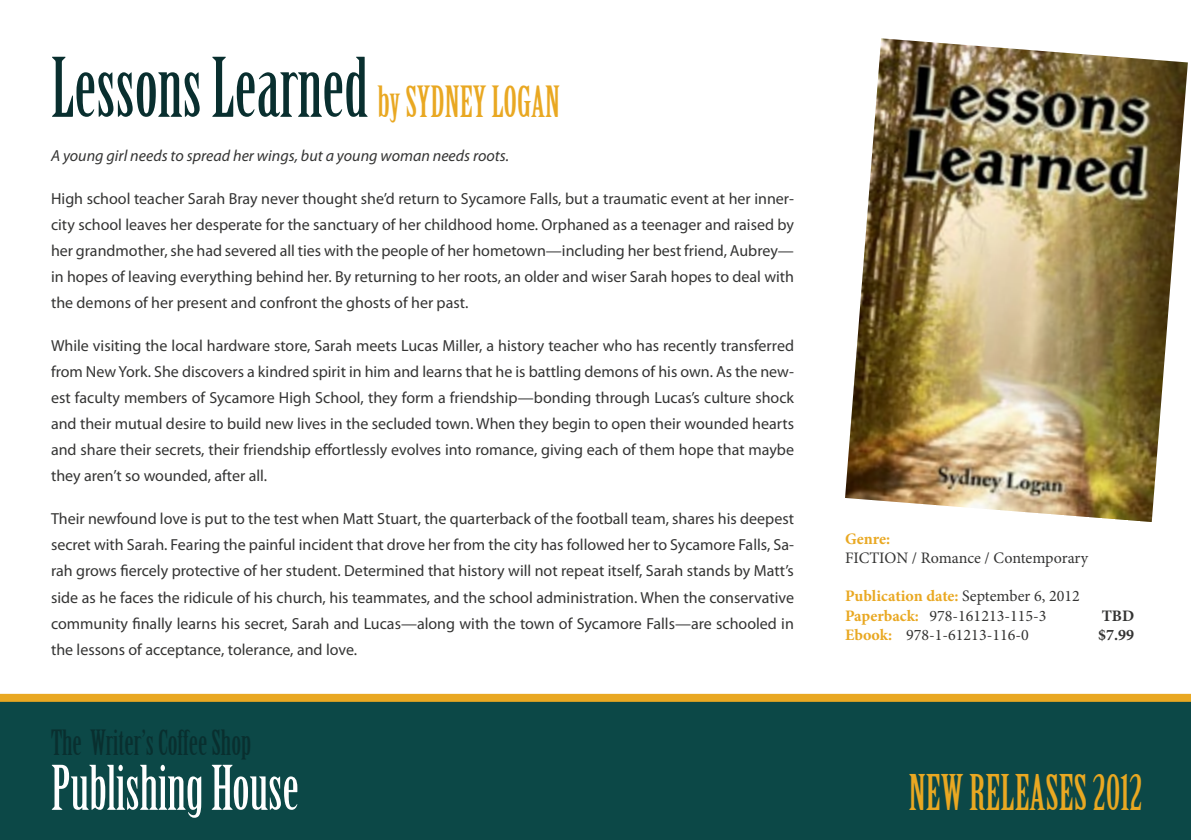
<style>
.page{position:relative;width:1191px;height:840px;background:#fff}
.page>*{position:absolute;margin:0;border:0;box-sizing:border-box;transform-origin:0 0}
.t1{font:80px "Birch Std";color:#092f2f}
.t2{font:60px "Birch Std";color:#fff}
.t3{font:48px "Birch Std";color:#e9a822}
.t4{font:34px "Birch Std";color:#092f2f}
.t5{font:16px/26px "Myriad Pro";color:#343433;text-align:justify}
.t6{font:16px/19.2px "Minion Pro";color:#343433}
.t7{font:italic 16px "Myriad Pro";color:#343433}
.t8{font:700 16px "Minion Pro";color:#343433}
.t9{font:700 16px "Minion Pro";letter-spacing:-.005em;color:#e9a822}
.s1{font-size:42px;color:#e9a822}
.s2{font-weight:700;color:#e9a822}
</style>
<div class="page">
<div style="left:0;top:693px;width:1191px;height:146px;background:#0c4847"></div>
<img style="left:845px;top:38px;width:342px;height:484px">
<h1 class="t1" style="left:51px;top:43px;width:510px">Lessons Learned <span class="s1">by SYDNEY LOGAN</span></h1>
<p class="t7" style="left:51px;top:146px;width:459px">A young girl needs to spread her wings, but a young woman needs roots.</p>
<p class="t5" style="left:51px;top:185px;width:744px">High school teacher Sarah Bray never thought she’d return to Sycamore Falls, but a traumatic event at her inner&shy;city school leaves her desperate for the sanctuary of her childhood home. Orphaned as a teenager and raised by her grandmother, she had severed all ties with the people of her hometown—including her best friend, Aubrey— in hopes of leaving everything behind her. By returning to her roots, an older and wiser Sarah hopes to deal with the demons of her present and confront the ghosts of her past.</p>
<p class="t5" style="left:51px;top:332px;width:744px">While visiting the local hardware store, Sarah meets Lucas Miller, a history teacher who has recently transferred from New York. She discovers a kindred spirit in him and learns that he is battling demons of his own. As the new&shy;est faculty members of Sycamore High School, they form a friendship—bonding through Lucas’s culture shock and their mutual desire to build new lives in the secluded town. When they begin to open their wounded hearts and share their secrets, their friendship effortlessly evolves into romance, giving each of them hope that maybe they aren’t so wounded, after all.</p>
<p class="t5" style="left:51px;top:505px;width:744px">Their newfound love is put to the test when Matt Stuart, the quarterback of the football team, shares his deepest secret with Sarah. Fearing the painful incident that drove her from the city has followed her to Sycamore Falls, Sa&shy;rah grows fiercely protective of her student. Determined that history will not repeat itself, Sarah stands by Matt’s side as he faces the ridicule of his church, his teammates, and the school administration. When the conservative community finally learns his secret, Sarah and Lucas—along with the town of Sycamore Falls—are schooled in the lessons of acceptance, tolerance, and love.</p>
<p class="t9" style="left:845px;top:527px;width:47px">Genre:</p>
<p class="t6" style="left:845px;top:548px;width:245px">FICTION / Romance / Contemporary</p>
<p class="t6" style="left:845px;top:586px;width:236px"><span class="s2">Publication date:</span> September 6, 2012<br><span class="s2">Paperback:</span> 978-161213-115-3</p>
<p class="t8" style="left:1101px;top:604px;width:34px">TBD</p>
<p class="t6" style="left:845px;top:624px;width:185px"><span class="s2">Ebook:</span> 978-1-61213-116-0</p>
<p class="t8" style="left:1098px;top:623px;width:38px">$7.99</p>
<h3 class="t4" style="left:51px;top:723px;width:202px">The Writer’s Coffee Shop</h3>
<h2 class="t2" style="left:51px;top:753px;width:249px">Publishing House</h2>
<h3 class="t3" style="left:909px;top:765px;width:235px">NEW RELEASES 2012</h3>
</div>
